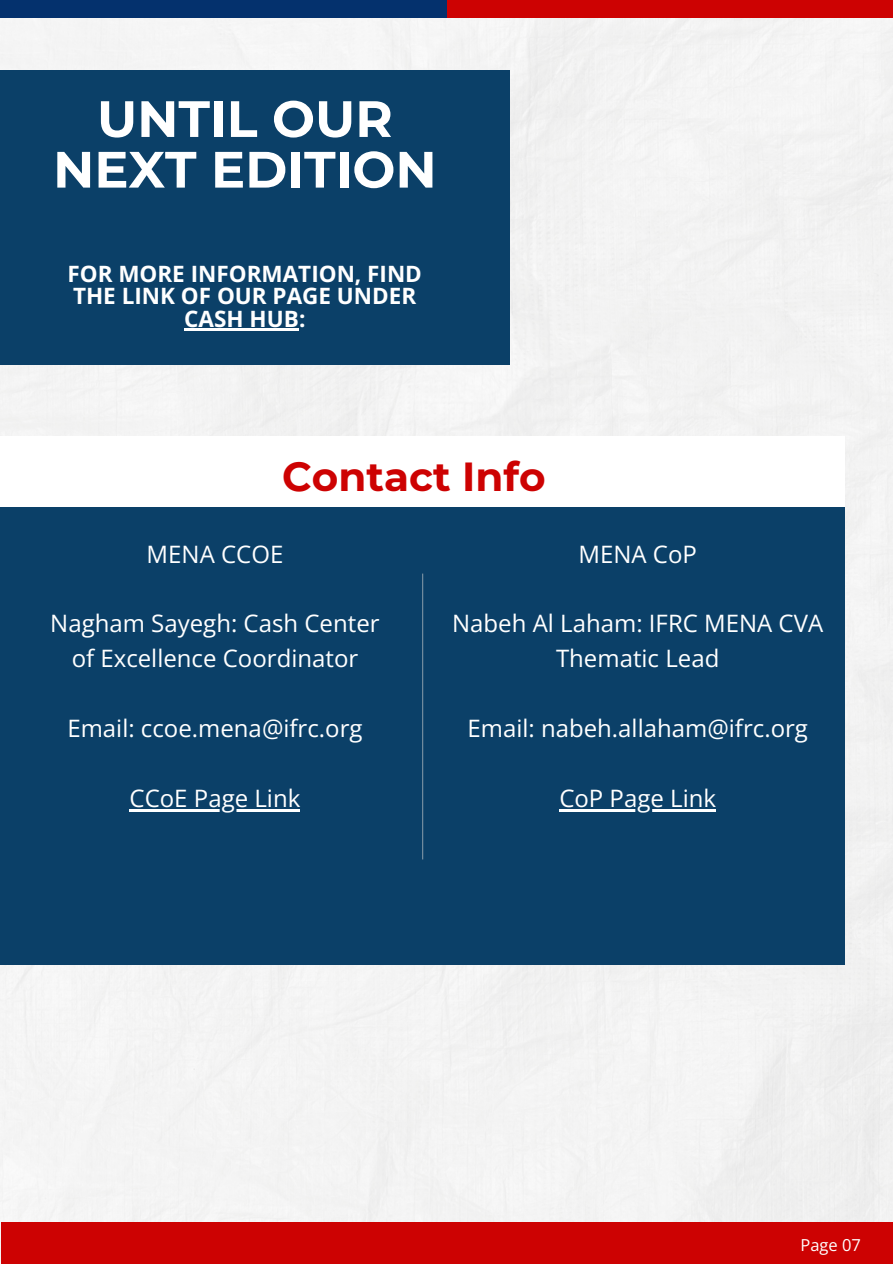
<style>
.page{position:relative;width:893px;height:1264px;background:#fff}
.page>*{position:absolute;margin:0;border:0;box-sizing:border-box;transform-origin:0 0}
.t1{font:700 51px/50.7px "Montserrat";color:#fff;text-align:center}
.t2{font:700 40.5px "Montserrat";color:#cd0202}
.t3{font:24px/34.8px "Open Sans";color:#fff;text-align:center}
.t4{font:700 22.5px/22.5px "Open Sans";color:#fff;text-align:center}
.t5{font:16.5px "Open Sans";color:#fff}
</style>
<div class="page">
<div style="left:1px;top:18px;width:891px;height:1203px;background:#f3f3f3"></div>
<div style="left:0;top:70px;width:509px;height:295px;background:#0b4068"></div>
<div style="left:1px;top:1221px;width:891px;height:42px;background:#cd0202"></div>
<div style="left:0;top:448px;width:844px;height:516px;background:#0b4068"></div>
<hr style="left:422px;top:573px;width:1px;height:286px;background:#7c93a4">
<hr style="left:559px;top:809px;width:157px;height:2px;background:#fff">
<hr style="left:130px;top:809px;width:170px;height:2px;background:#fff">
<div style="left:0;top:0;width:892px;height:18px;background:#04316d"></div>
<div style="left:446px;top:0;width:446px;height:18px;background:#cd0202"></div>
<div style="left:1px;top:435px;width:843px;height:71px;background:#fff"></div>
<hr style="left:184px;top:329px;width:115px;height:2px;background:#fff">
<h1 class="t1" style="left:53px;top:93px;width:385px">UNTIL OUR<br>NEXT EDITION</h1>
<p class="t4" style="left:67px;top:261px;width:356px">FOR MORE INFORMATION, FIND<br>THE LINK OF OUR PAGE UNDER<br>CASH HUB:</p>
<h2 class="t2" style="left:282px;top:452px;width:265px">Contact Info</h2>
<p class="t3" style="left:147px;top:536px;width:138px">MENA CCOE</p>
<p class="t3" style="left:578px;top:536px;width:120px">MENA CoP</p>
<p class="t3" style="left:50px;top:605px;width:331px">Nagham Sayegh: Cash Center of Excellence Coordinator</p>
<p class="t3" style="left:452px;top:605px;width:372px">Nabeh Al Laham: IFRC MENA CVA<br>Thematic Lead</p>
<p class="t3" style="left:67px;top:710px;width:296px">Email: ccoe.mena@ifrc.org</p>
<p class="t3" style="left:467px;top:710px;width:342px">Email: nabeh.allaham@ifrc.org</p>
<p class="t3" style="left:130px;top:780px;width:172px">CCoE Page Link</p>
<p class="t3" style="left:559px;top:780px;width:158px">CoP Page Link</p>
<p class="t5" style="left:800px;top:1233px;width:62px">Page 07</p>
</div>
